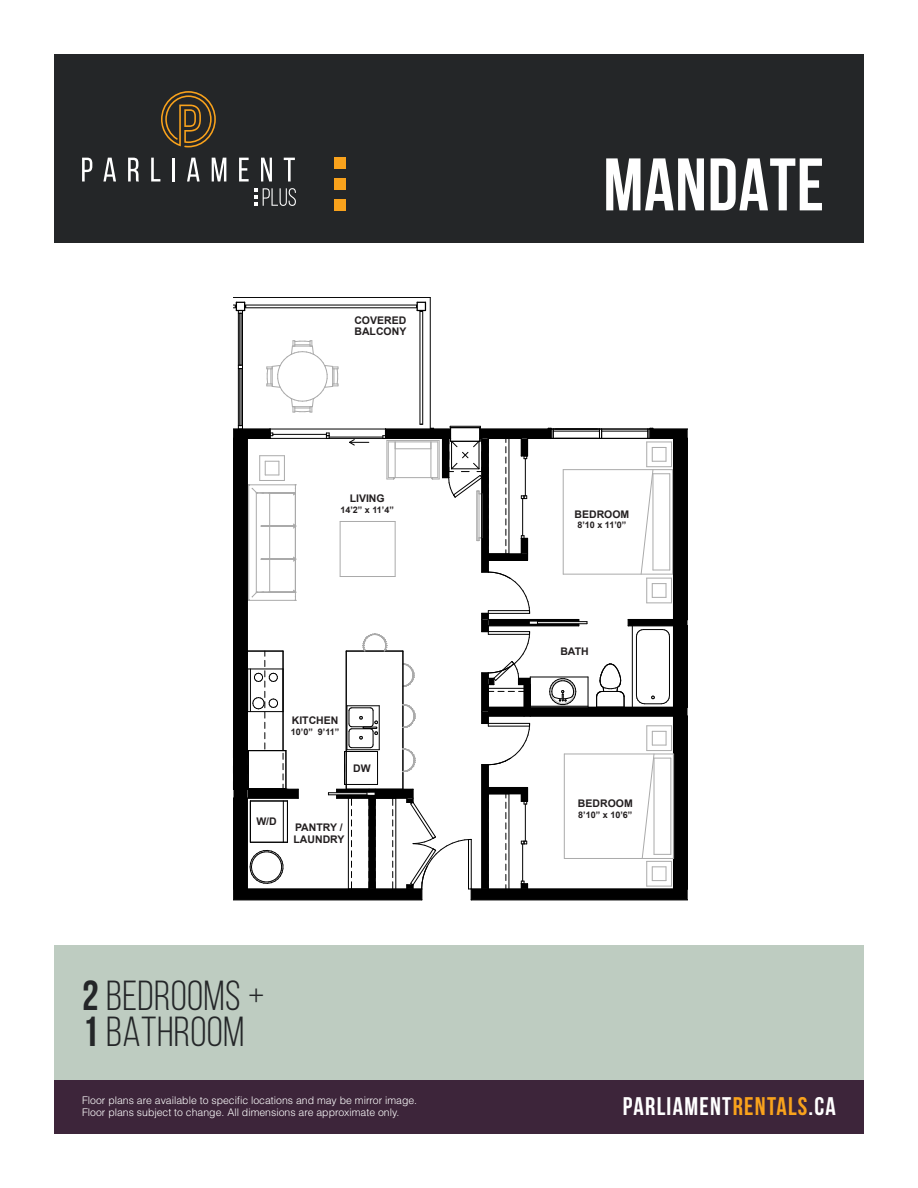
<style>
.page{position:relative;width:918px;height:1188px;background:#fff}
.page>*{position:absolute;margin:0;border:0;box-sizing:border-box;transform-origin:0 0}
.t1{font:700 74.25px "Bebas Neue";letter-spacing:.01em;color:#fff}
.t2{font:42px "Bebas Neue";letter-spacing:.01em;color:#242628}
.t3{font:700 25.5px "Bebas Neue";letter-spacing:.05em;color:#fff}
.t4{font:300 10.5px/12px "Helvetica";color:#fff}
.t5{font:700 10.5px/10.5px "Arial";color:#231f20}
.t6{font:700 9px "Arial";color:#231f20}
.s1{font-weight:700}
.s2{color:#f9a21c}
</style>
<div class="page">
<div style="left:54px;top:945px;width:810px;height:189px;background:#beccc1"></div>
<div style="left:54px;top:1080px;width:810px;height:54px;background:#3d253a"></div>
<div style="left:54px;top:54px;width:810px;height:189px;background:#242628"></div>
<div style="left:334px;top:158px;width:12px;height:11px;background:#f9a21c"></div>
<div style="left:334px;top:178px;width:12px;height:12px;background:#f9a21c"></div>
<div style="left:334px;top:199px;width:12px;height:12px;background:#f9a21c"></div>
<svg style="left:254px;top:188px;width:42px;height:18px"></svg>
<svg style="left:161px;top:91px;width:55px;height:56px"></svg>
<svg style="left:82px;top:158px;width:10px;height:24px"></svg>
<svg style="left:103px;top:158px;width:13px;height:24px"></svg>
<svg style="left:128px;top:158px;width:11px;height:24px"></svg>
<svg style="left:151px;top:158px;width:9px;height:24px"></svg>
<hr style="left:172px;top:158px;width:3px;height:24px;background:#fff">
<svg style="left:187px;top:158px;width:13px;height:24px"></svg>
<svg style="left:212px;top:158px;width:14px;height:24px"></svg>
<svg style="left:239px;top:158px;width:10px;height:24px"></svg>
<svg style="left:261px;top:158px;width:11px;height:24px"></svg>
<svg style="left:284px;top:158px;width:11px;height:24px"></svg>
<hr style="left:233px;top:297px;width:197px;height:1px;background:#000">
<hr style="left:430px;top:297px;width:1px;height:132px;background:#000">
<hr style="left:241px;top:369px;width:1px;height:57px;background:#000">
<hr style="left:239px;top:369px;width:1px;height:57px;background:#000">
<hr style="left:241px;top:313px;width:1px;height:52px;background:#000">
<hr style="left:239px;top:313px;width:1px;height:52px;background:#000">
<svg style="left:238px;top:365px;width:5px;height:4px"></svg>
<hr style="left:242px;top:369px;width:1px;height:57px;background:#000">
<hr style="left:238px;top:369px;width:1px;height:57px;background:#000">
<hr style="left:242px;top:313px;width:1px;height:52px;background:#000">
<hr style="left:238px;top:313px;width:1px;height:52px;background:#000">
<hr style="left:246px;top:308px;width:171px;height:1px;background:#000">
<hr style="left:246px;top:305px;width:171px;height:1px;background:#000">
<hr style="left:420px;top:311px;width:1px;height:113px;background:#000">
<hr style="left:422px;top:311px;width:1px;height:113px;background:#000">
<svg style="left:416px;top:302px;width:10px;height:10px"></svg>
<svg style="left:233px;top:302px;width:13px;height:12px"></svg>
<svg style="left:267px;top:340px;width:72px;height:73px"></svg>
<svg style="left:233px;top:424px;width:455px;height:476px"></svg>
<p class="t5" style="left:354px;top:316px;width:54px">COVERED<br>BALCONY</p>
<p class="t5" style="left:350px;top:493px;width:37px">LIVING</p>
<p class="t6" style="left:340px;top:503px;width:55px">14’2” x 11’4”</p>
<p class="t5" style="left:292px;top:715px;width:48px">KITCHEN</p>
<p class="t6" style="left:291px;top:725px;width:50px">10’0” 9’11”</p>
<p class="t5" style="left:353px;top:764px;width:19px">DW</p>
<p class="t5" style="left:256px;top:816px;width:22px">W/D</p>
<p class="t5" style="left:295px;top:823px;width:49px">PANTRY /</p>
<p class="t5" style="left:294px;top:835px;width:52px">LAUNDRY</p>
<p class="t2" style="left:82px;top:973px;width:184px"><span class="s1">2</span> BEDROOMS +</p>
<p class="t2" style="left:82px;top:1009px;width:164px"><span class="s1">1</span> BATHROOM</p>
<p class="t1" style="left:603px;top:144px;width:222px">MANDATE</p>
<p class="t5" style="left:575px;top:509px;width:56px">BEDROOM</p>
<p class="t6" style="left:577px;top:519px;width:51px">8’10 x 11’0”</p>
<p class="t5" style="left:560px;top:646px;width:30px">BATH</p>
<p class="t5" style="left:578px;top:798px;width:56px">BEDROOM</p>
<p class="t6" style="left:578px;top:809px;width:56px">8’10” x 10’6”</p>
<p class="t4" style="left:82px;top:1094px;width:337px">Floor plans are available to specific locations and may be mirror image.<br>Floor plans subject to change. All dimensions are approximate only.</p>
<h3 class="t3" style="left:623px;top:1093px;width:215px">PARLIAMENT<span class="s2">RENTALS</span>.CA</h3>
</div>
